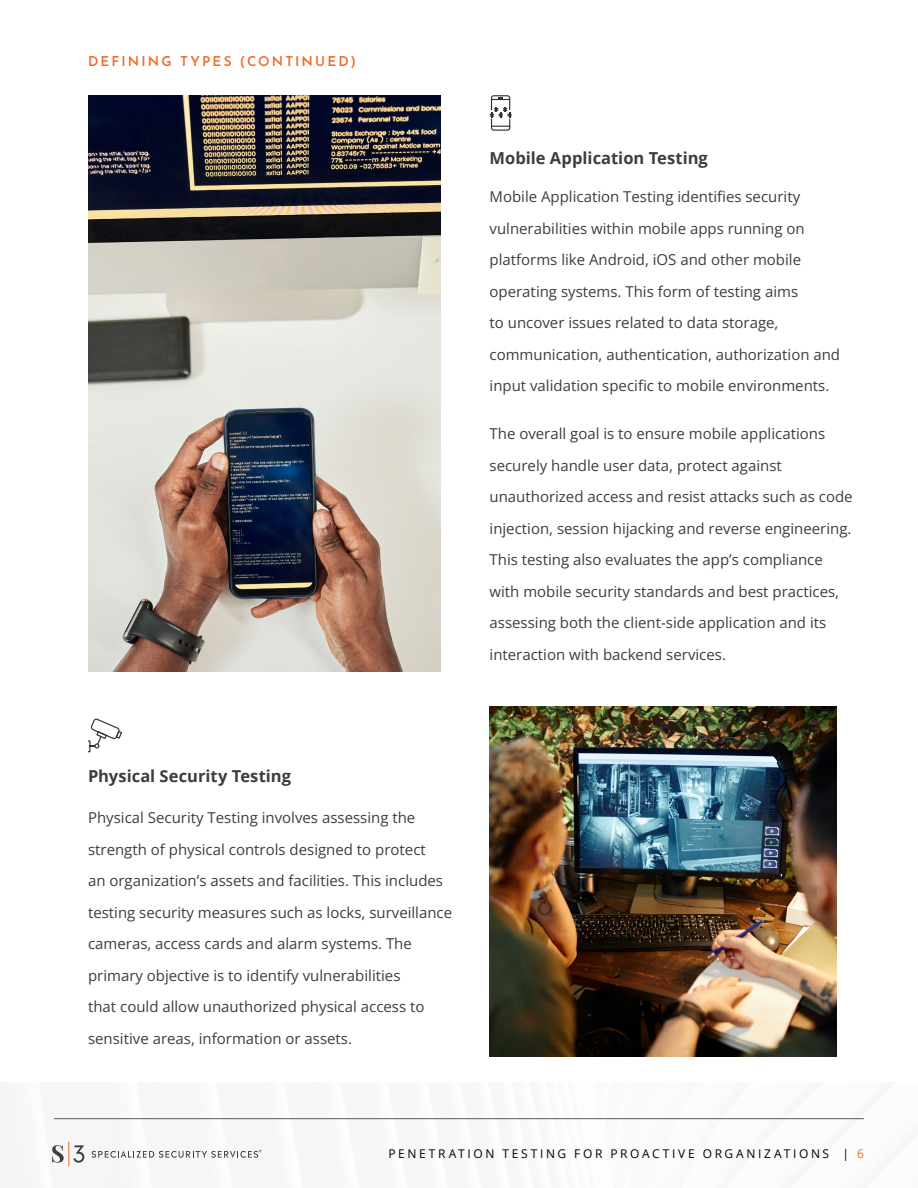
<style>
.page{position:relative;width:918px;height:1188px;background:#fff}
.page>*{position:absolute;margin:0;border:0;box-sizing:border-box;transform-origin:0 0}
.t1{font:700 16.5px "Open Sans";color:#3c3d42}
.t2{font:15px/31.5px "Open Sans";color:#3c3d42}
.t3{font:600 13.5px "Josefin Sans";letter-spacing:.16em;color:#f16923}
.t4{font:12px "Open Sans";letter-spacing:.22em;color:#000}
.s1{color:#f16923}
</style>
<div class="page">
<svg style="left:52px;top:1142px;width:32px;height:24px"></svg>
<svg style="left:92px;top:1150px;width:170px;height:8px"></svg>
<hr style="left:54px;top:1118px;width:810px;height:1px;background:#5b5b63">
<svg style="left:88px;top:719px;width:34px;height:33px"></svg>
<img style="left:88px;top:95px;width:353px;height:577px">
<img style="left:490px;top:706px;width:347px;height:350px">
<svg style="left:490px;top:95px;width:22px;height:36px"></svg>
<p class="t3" style="left:88px;top:50px;width:269px">DEFINING TYPES (CONTINUED)</p>
<p class="t1" style="left:490px;top:147px;width:220px">Mobile Application Testing</p>
<p class="t2" style="left:490px;top:181px;width:352px">Mobile Application Testing identifies security vulnerabilities within mobile apps running on platforms like Android, iOS and other mobile operating systems. This form of testing aims<br>to uncover issues related to data storage, communication, authentication, authorization and input validation specific to mobile environments.</p>
<p class="t2" style="left:490px;top:418px;width:365px">The overall goal is to ensure mobile applications securely handle user data, protect against unauthorized access and resist attacks such as code injection, session hijacking and reverse engineering.<br>This testing also evaluates the app’s compliance with mobile security standards and best practices, assessing both the client-side application and its interaction with backend services.</p>
<p class="t1" style="left:88px;top:764px;width:205px">Physical Security Testing</p>
<p class="t2" style="left:88px;top:802px;width:366px">Physical Security Testing involves assessing the strength of physical controls designed to protect<br>an organization’s assets and facilities. This includes testing security measures such as locks, surveillance cameras, access cards and alarm systems. The primary objective is to identify vulnerabilities<br>that could allow unauthorized physical access to sensitive areas, information or assets.</p>
<p class="t4" style="left:389px;top:1145px;width:477px">PENETRATION TESTING FOR PROACTIVE ORGANIZATIONS | <span class="s1">6</span></p>
</div>
